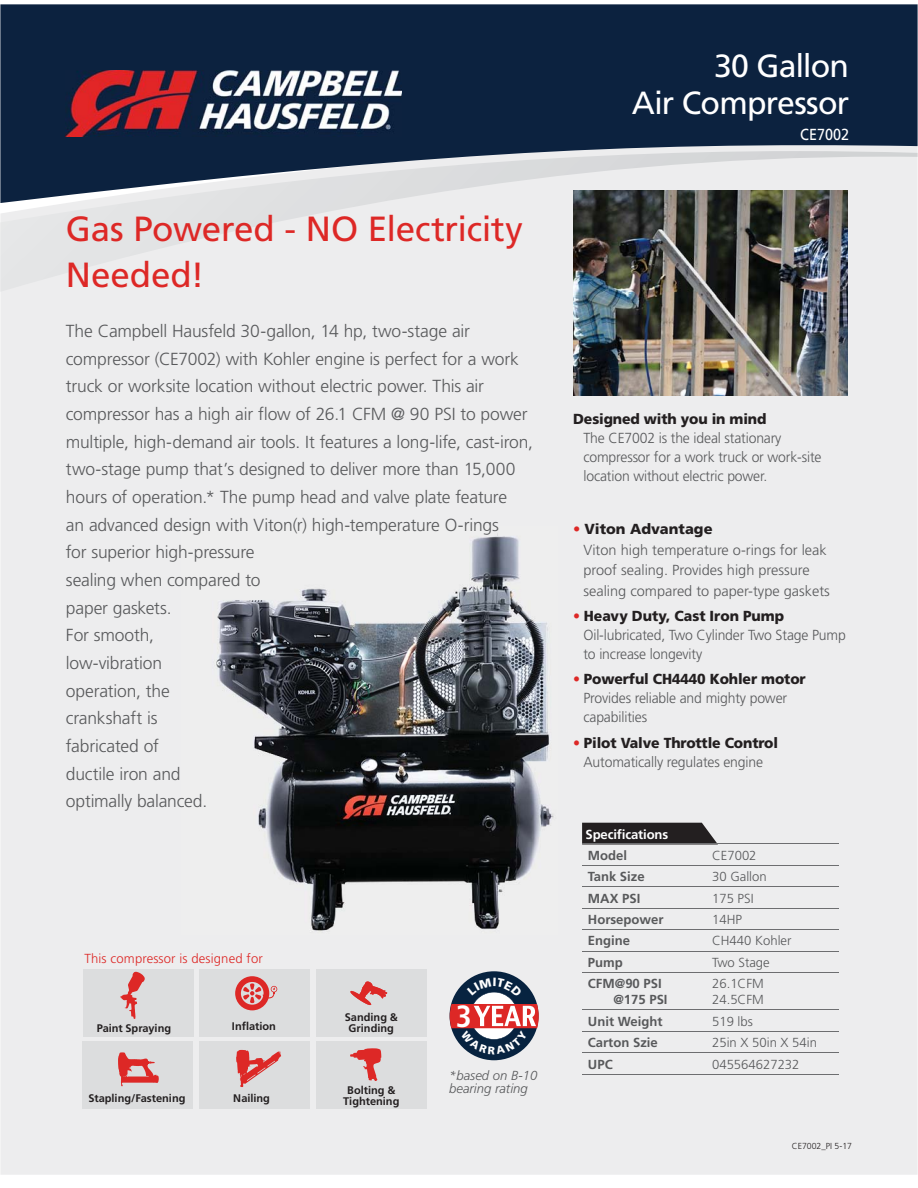
<style>
.page{position:relative;width:918px;height:1188px;background:#fff}
.page>*{position:absolute;margin:0;border:0;box-sizing:border-box;transform-origin:0 0}
.t1{font:34.95px/45.9px "Frutiger LT Pro";letter-spacing:-.005em;color:#dd2826}
.t2{font:32.1px/37.2px "Frutiger LT Pro";letter-spacing:-.025em;color:#fff;text-align:right}
.t3{font:700 condensed 30.75px "Frutiger LT Pro";color:#fff}
.t4{font:300 17.4px/27.6px "Frutiger LT Pro";letter-spacing:-.01em;color:#58595b}
.t5{font:16.05px "Frutiger LT Pro";color:#fff;scale:.9 1}
.t6{font:300 14.55px/18.9px "Frutiger LT Pro";letter-spacing:-.01em;color:#58595b;scale:.96 1}
.t7{font:300 14.55px/20.4px "Frutiger LT Pro";letter-spacing:-.01em;color:#58595b}
.t8{font:900 14.55px "Frutiger LT Pro";letter-spacing:-.01em;color:#231f20;scale:.96 1}
.t9{font:300 13.05px/15.8px "Frutiger LT Pro";color:#58595b}
.t10{font:700 13.05px/15.8px "Frutiger LT Pro";color:#58595b}
.t11{font:300 13.05px "Frutiger LT Pro";letter-spacing:.01em;color:#dd2826}
.t12{font:italic 300 13.05px/13px "Frutiger LT Pro";color:#58595b}
.t13{font:700 13.05px "Frutiger LT Pro";letter-spacing:-.01em;color:#fff}
.t14{font:700 11.1px/10.6px "Frutiger LT Pro";color:#231f20;text-align:center}
.t15{font:300 8.7px "Frutiger LT Pro";color:#231f20}
.s1{color:#dd2826}
.s2{font-weight:900;color:#231f20}
</style>
<div class="page">
<div style="left:0;top:292px;width:918px;height:883px;background:#ededee"></div>
<div style="left:0;top:4px;width:918px;height:147px;background:#0c223f"></div>
<svg style="left:0;top:151px;width:918px;height:141px;background:#cdd0d4"></svg>
<img style="left:66px;top:70px;width:335px;height:66px">
<svg style="left:582px;top:823px;width:136px;height:21px;background:#322f30"></svg>
<hr style="left:582px;top:865px;width:257px;height:1px;background:#6d6e70">
<hr style="left:582px;top:887px;width:257px;height:1px;background:#6d6e70">
<hr style="left:582px;top:908px;width:257px;height:1px;background:#6d6e70">
<hr style="left:582px;top:930px;width:257px;height:1px;background:#6d6e70">
<hr style="left:582px;top:951px;width:257px;height:1px;background:#6d6e70">
<hr style="left:582px;top:973px;width:257px;height:1px;background:#6d6e70">
<hr style="left:582px;top:1010px;width:257px;height:1px;background:#6d6e70">
<hr style="left:582px;top:1031px;width:257px;height:1px;background:#6d6e70">
<hr style="left:582px;top:1053px;width:257px;height:1px;background:#6d6e70">
<hr style="left:582px;top:844px;width:257px;height:1px;background:#6d6e70">
<hr style="left:582px;top:1074px;width:257px;height:1px;background:#6d6e70">
<img style="left:573px;top:190px;width:275px;height:206px">
<img style="left:182px;top:526px;width:376px;height:409px">
<div style="left:450px;top:971px;width:89px;height:89px;background:#072340;border-radius:50%"></div>
<div style="left:83px;top:969px;width:111px;height:67px;background:#dcddde"></div>
<div style="left:200px;top:969px;width:110px;height:67px;background:#dcddde"></div>
<div style="left:82px;top:1042px;width:111px;height:67px;background:#dcddde"></div>
<div style="left:199px;top:1042px;width:111px;height:67px;background:#dcddde"></div>
<div style="left:316px;top:1042px;width:111px;height:67px;background:#dcddde"></div>
<div style="left:316px;top:969px;width:111px;height:68px;background:#dcddde"></div>
<svg style="left:235px;top:976px;width:42px;height:34px"></svg>
<svg style="left:118px;top:1052px;width:41px;height:34px"></svg>
<svg style="left:236px;top:1050px;width:45px;height:37px"></svg>
<svg style="left:350px;top:1048px;width:31px;height:33px"></svg>
<svg style="left:350px;top:982px;width:37px;height:23px"></svg>
<svg style="left:120px;top:971px;width:25px;height:48px"></svg>
<svg style="left:450px;top:978px;width:89px;height:76px"></svg>
<h1 class="t1" style="left:66px;top:208px;width:458px">Gas Powered - NO Electricity<br>Needed!</h1>
<p class="t4" style="left:66px;top:318px;width:469px">The Campbell Hausfeld 30-gallon, 14 hp, two-stage air compressor (CE7002) with Kohler engine is perfect for a work truck or worksite location without electric power. This air compressor has a high air flow of 26.1 CFM @ 90 PSI to power multiple, high-demand air tools. It features a long-life, cast-iron, two-stage pump that’s designed to deliver more than 15,000 hours of operation.* The pump head and valve plate feature<br>an advanced design with Viton(r) high-temperature O-rings<br>for superior high-pressure<br>sealing when compared to<br>paper gaskets.<br>For smooth,<br>low-vibration<br>operation, the<br>crankshaft is<br>fabricated of<br>ductile iron and<br>optimally balanced.</p>
<p class="t11" style="left:84px;top:952px;width:180px">This compressor is designed for</p>
<p class="t14" style="left:97px;top:1023px;width:76px">Paint Spraying</p>
<p class="t14" style="left:232px;top:1021px;width:46px">Inflation</p>
<p class="t14" style="left:345px;top:1013px;width:54px">Sanding &amp;<br>Grinding</p>
<p class="t14" style="left:88px;top:1094px;width:99px">Stapling/Fastening</p>
<p class="t14" style="left:233px;top:1094px;width:38px">Nailing</p>
<p class="t14" style="left:343px;top:1085px;width:58px">Bolting &amp;<br>Tightening</p>
<h3 class="t3" style="left:456px;top:998px;width:17px">3</h3>
<p class="t12" style="left:449px;top:1070px;width:90px">*based on B-10 bearing rating</p>
<h2 class="t2" style="left:632px;top:49px;width:219px">30 Gallon<br>Air Compressor</h2>
<p class="t5" style="left:800px;top:127px;width:56px">CE7002</p>
<p class="t8" style="left:573px;top:412px;width:203px">Designed with you in mind</p>
<p class="t6" style="left:583px;top:429px;width:250px">The CE7002 is the ideal stationary compressor for a work truck or work-site location without electric power.</p>
<p class="t7" style="left:583px;top:520px;width:248px;text-indent:-10px"><span class="s1">•</span> <span class="s2">Viton Advantage<br></span>Viton high temperature o-rings for leak proof sealing. Provides high pressure sealing compared to paper-type gaskets</p>
<p class="t6" style="left:583px;top:607px;width:275px;text-indent:-10px"><span class="s1">•</span> <span class="s2">Heavy Duty, Cast Iron Pump<br></span>Oil-lubricated, Two Cylinder Two Stage Pump to increase longevity</p>
<p class="t6" style="left:583px;top:671px;width:233px;text-indent:-10px"><span class="s1">•</span> <span class="s2">Powerful CH4440 Kohler motor<br></span>Provides reliable and mighty power capabilities</p>
<p class="t6" style="left:573px;top:734px;width:215px;text-align:center"><span class="s1">•</span> <span class="s2">Pilot Valve Throttle Control<br></span>Automatically regulates engine</p>
<p class="t13" style="left:586px;top:828px;width:84px">Specifications</p>
<p class="t10" style="left:588px;top:848px;width:41px">Model</p>
<p class="t9" style="left:712px;top:848px;width:46px">CE7002</p>
<p class="t10" style="left:588px;top:869px;width:58px">Tank Size</p>
<p class="t9" style="left:712px;top:869px;width:56px">30 Gallon</p>
<p class="t10" style="left:588px;top:891px;width:54px">MAX PSI</p>
<p class="t9" style="left:712px;top:891px;width:43px">175 PSI</p>
<p class="t10" style="left:588px;top:912px;width:77px">Horsepower</p>
<p class="t9" style="left:712px;top:912px;width:31px">14HP</p>
<p class="t10" style="left:588px;top:934px;width:44px">Engine</p>
<p class="t9" style="left:712px;top:934px;width:81px">CH440 Kohler</p>
<p class="t10" style="left:588px;top:955px;width:36px">Pump</p>
<p class="t9" style="left:712px;top:955px;width:59px">Two Stage</p>
<p class="t10" style="left:613px;top:977px;width:56px;text-indent:-25px">CFM@90 PSI @175 PSI</p>
<p class="t9" style="left:712px;top:977px;width:53px">26.1CFM<br>24.5CFM</p>
<p class="t10" style="left:588px;top:1014px;width:76px">Unit Weight</p>
<p class="t9" style="left:712px;top:1014px;width:42px">519 lbs</p>
<p class="t10" style="left:588px;top:1035px;width:71px">Carton Szie</p>
<p class="t9" style="left:712px;top:1035px;width:106px">25in X 50in X 54in</p>
<p class="t10" style="left:588px;top:1057px;width:26px">UPC</p>
<p class="t9" style="left:712px;top:1057px;width:89px">045564627232</p>
<p class="t15" style="left:792px;top:1142px;width:62px">CE7002_PI 5-17</p>
</div>
